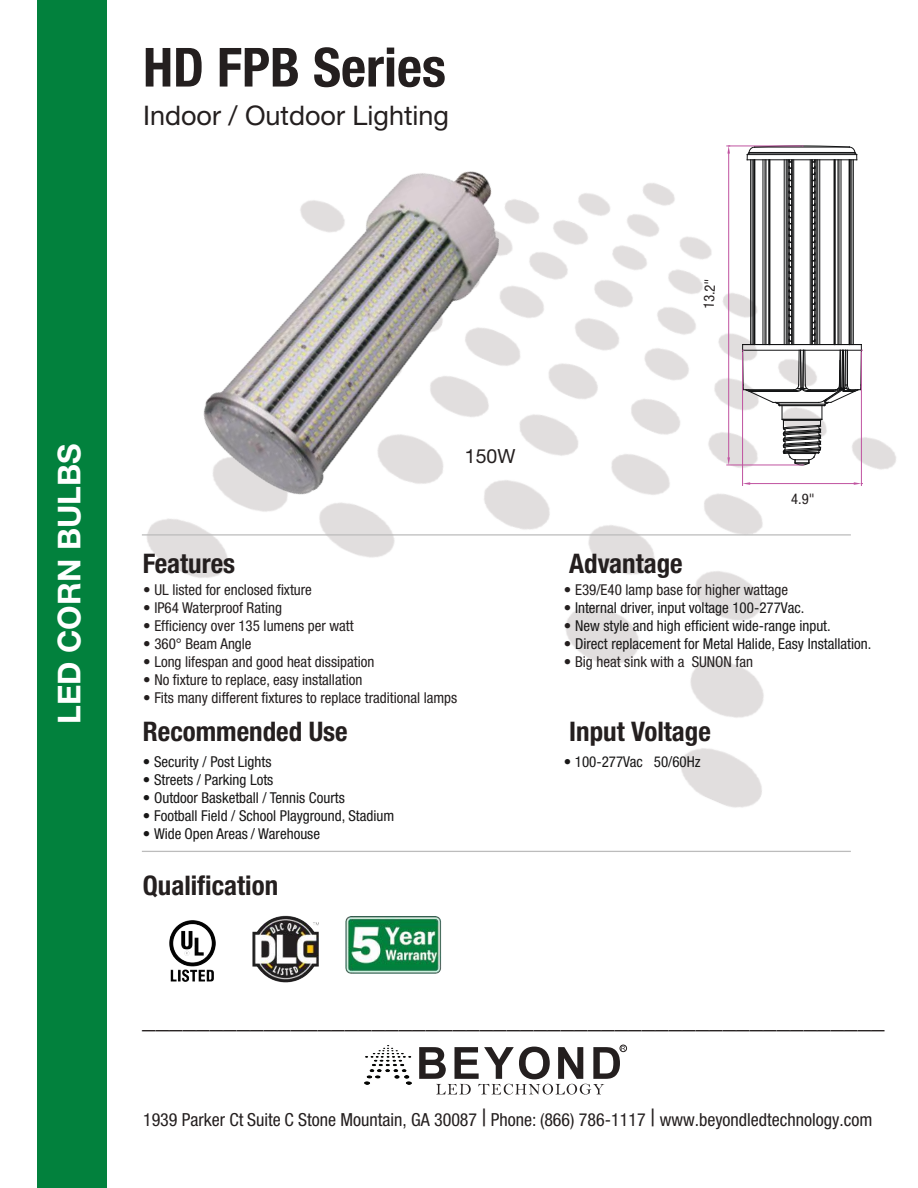
<style>
.page{position:relative;width:918px;height:1188px;background:#fff}
.page>*{position:absolute;margin:0;border:0;box-sizing:border-box;transform-origin:0 0}
.t1{font:700 condensed 54px "Helvetica Neue LT Pro";color:#241f1f}
.t2{font:700 31.5px "Helvetica Neue LT Pro";color:#fff}
.t3{font:700 condensed 27px "Helvetica Neue LT Pro";color:#241f1f}
.t4{font:27px "Helvetica Neue LT Pro";color:#241f1f}
.t5{font:19.5px "Helvetica Neue LT Pro";color:#241f1f}
.t6{font:condensed 18px "Helvetica Neue LT Pro";color:#241f1f}
.t7{font:condensed 15px "Helvetica Neue LT Pro";color:#181717}
.t8{font:condensed 15px "Helvetica Neue LT Pro";color:#241f1f}
.t9{font:condensed 14.55px "Helvetica Neue LT Pro";color:#241f1f}
.s1{color:#241f1f}
.s2{font-size:24px}
</style>
<div class="page">
<img style="left:106px;top:0;width:790px;height:982px">
<img style="left:342px;top:895px;width:102px;height:87px">
<div style="left:620px;top:1045px;width:7px;height:7px;border:1px solid #241f1f;border-radius:50%"></div>
<svg style="left:419px;top:1046px;width:206px;height:49px"></svg>
<img style="left:364px;top:1045px;width:48px;height:39px">
<div style="left:37px;top:0;width:69px;height:1188px;background:#02813d"></div>
<hr style="left:142px;top:851px;width:709px;height:1px;background:#bcbcbc">
<hr style="left:142px;top:534px;width:709px;height:2px;background:#bcbcbc">
<img style="left:249px;top:912px;width:73px;height:71px">
<img style="left:106px;top:52px;width:563px;height:585px">
<hr style="left:742px;top:352px;width:1px;height:133px;background:#c053a0">
<hr style="left:861px;top:352px;width:1px;height:133px;background:#c053a0">
<hr style="left:750px;top:483px;width:104px;height:1px;background:#c053a0">
<svg style="left:743px;top:482px;width:7px;height:3px"></svg>
<svg style="left:854px;top:482px;width:8px;height:3px"></svg>
<hr style="left:727px;top:465px;width:73px;height:1px;background:#c053a0">
<hr style="left:727px;top:146px;width:73px;height:1px;background:#c053a0">
<hr style="left:728px;top:154px;width:1px;height:303px;background:#c053a0">
<svg style="left:727px;top:457px;width:3px;height:8px"></svg>
<svg style="left:742px;top:145px;width:120px;height:321px"></svg>
<svg style="left:727px;top:146px;width:3px;height:8px"></svg>
<img style="left:163px;top:915px;width:61px;height:67px">
<h1 class="t1" style="left:143px;top:35px;width:304px">HD FPB Series</h1>
<h3 class="t4" style="left:143px;top:98px;width:308px">Indoor / Outdoor Lighting</h3>
<p class="t9" style="left:700px;top:309px;width:32px;rotate:-87deg">13.2"</p>
<h2 class="t2" style="left:49px;top:724px;width:282px;rotate:-90deg">LED CORN BULBS</h2>
<h3 class="t5" style="left:465px;top:444px;width:52px">150W</h3>
<h3 class="t3" style="left:143px;top:547px;width:94px">Features</h3>
<p class="t8" style="left:143px;top:581px;width:170px">• UL listed for enclosed fixture</p>
<p class="t8" style="left:143px;top:599px;width:140px">• IP64 Waterproof Rating</p>
<p class="t8" style="left:143px;top:617px;width:212px">• Efficiency over 135 lumens per watt</p>
<p class="t8" style="left:143px;top:635px;width:110px">• 360° Beam Angle</p>
<p class="t8" style="left:143px;top:653px;width:233px">• Long lifespan and good heat dissipation</p>
<p class="t8" style="left:143px;top:671px;width:221px">• No fixture to replace, easy installation</p>
<p class="t8" style="left:143px;top:689px;width:316px">• Fits many different fixtures to replace traditional lamps</p>
<h3 class="t3" style="left:143px;top:715px;width:206px">Recommended Use</h3>
<p class="t7" style="left:143px;top:753px;width:130px">• Security / Post Lights</p>
<p class="t7" style="left:143px;top:771px;width:132px">• Streets / Parking Lots</p>
<p class="t7" style="left:143px;top:789px;width:203px">• Outdoor Basketball / Tennis Courts</p>
<p class="t7" style="left:143px;top:807px;width:253px">• Football Field / School Playground, Stadium</p>
<p class="t7" style="left:143px;top:825px;width:179px">• Wide Open Areas / Warehouse</p>
<h3 class="t3" style="left:143px;top:869px;width:137px">Qualification</h3>
<h3 class="t3" style="left:569px;top:547px;width:115px">Advantage</h3>
<p class="t9" style="left:791px;top:491px;width:25px">4.9"</p>
<p class="t8" style="left:564px;top:581px;width:226px">• E39/E40 lamp base for higher wattage</p>
<p class="t7" style="left:564px;top:599px;width:242px"><span class="s1">•</span> Internal driver, input voltage 100-277Vac.</p>
<p class="t7" style="left:564px;top:617px;width:268px"><span class="s1">•</span> New style and high efficient wide-range input.</p>
<p class="t7" style="left:564px;top:635px;width:309px"><span class="s1">•</span> Direct replacement for Metal Halide, Easy Installation.</p>
<p class="t8" style="left:564px;top:653px;width:191px">• Big heat sink with a SUNON fan</p>
<h3 class="t3" style="left:569px;top:715px;width:143px">Input Voltage</h3>
<p class="t7" style="left:564px;top:753px;width:138px">• 100-277Vac 50/60Hz</p>
<h3 class="t3" style="left:142px;top:1002px;width:744px">_______________________________________________________</h3>
<p class="t6" style="left:143px;top:1109px;width:731px">1939 Parker Ct Suite C Stone Mountain, GA 30087 <span class="s2">|</span> Phone: (866) 786-1117 <span class="s2">|</span> www.beyondledtechnology.com</p>
</div>
